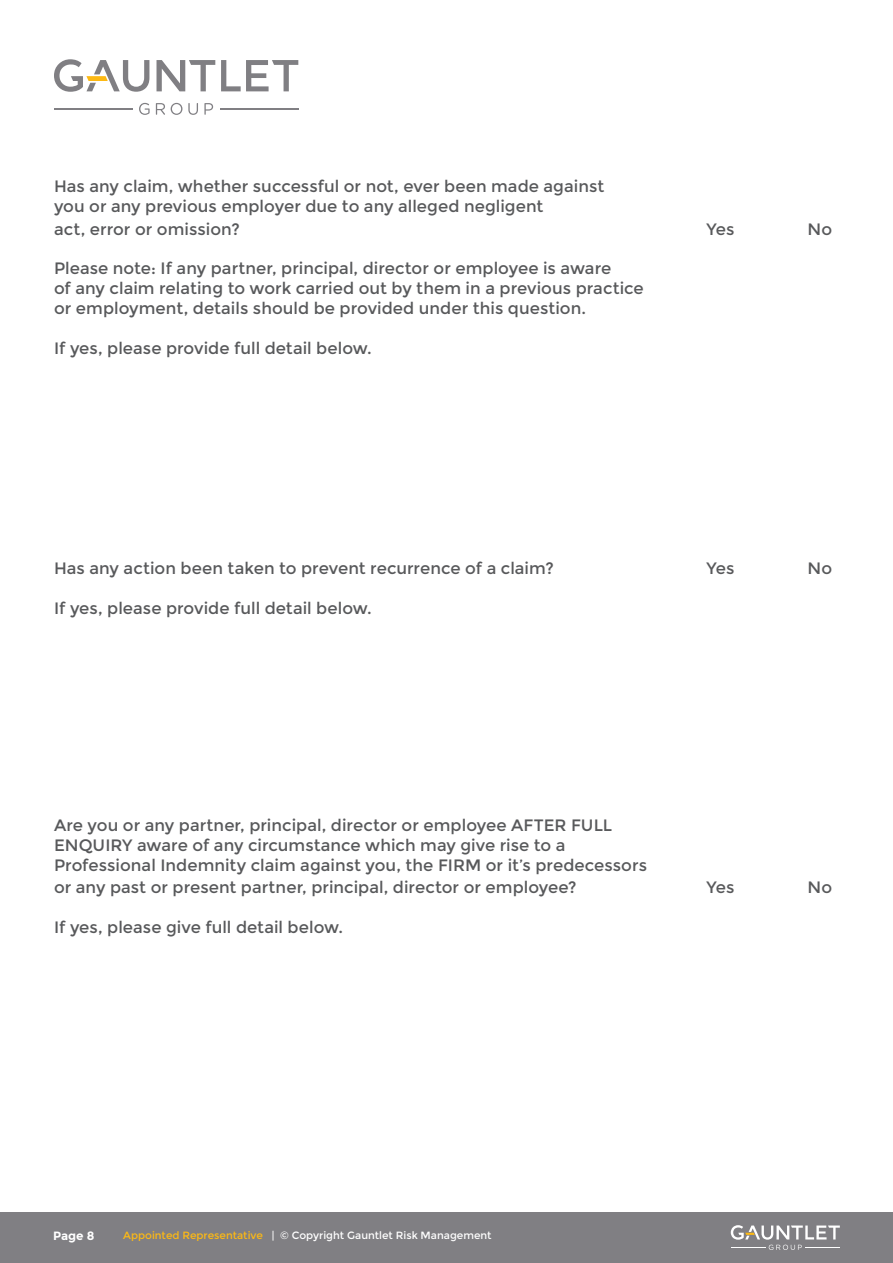
<style>
.page{position:relative;width:893px;height:1263px;background:#fff}
.page>*{position:absolute;margin:0;border:0;box-sizing:border-box;transform-origin:0 0}
.t1{font:16.5px/19.8px "Montserrat";letter-spacing:.005em;color:#58595b}
.t2{font:700 12px "Montserrat";color:#fff}
.t3{font:10.5px "Montserrat";color:#fff}
.s1{color:#fdb913}
</style>
<div class="page">
<div style="left:0;top:1212px;width:893px;height:51px;background:#807f83"></div>
<svg style="left:731px;top:1225px;width:109px;height:25px"></svg>
<hr style="left:54px;top:108px;width:78px;height:1px;background:#807f83">
<hr style="left:220px;top:108px;width:78px;height:1px;background:#807f83">
<svg style="left:157px;top:60px;width:58px;height:31px"></svg>
<svg style="left:221px;top:60px;width:77px;height:31px"></svg>
<svg style="left:54px;top:59px;width:95px;height:33px"></svg>
<svg style="left:139px;top:103px;width:11px;height:12px"></svg>
<svg style="left:156px;top:103px;width:9px;height:12px"></svg>
<svg style="left:171px;top:103px;width:11px;height:12px"></svg>
<svg style="left:188px;top:103px;width:10px;height:12px"></svg>
<svg style="left:204px;top:103px;width:9px;height:12px"></svg>
<p class="t1" style="left:54px;top:177px;width:552px">Has any claim, whether successful or not, ever been made against you or any previous employer due to any alleged negligent</p>
<p class="t1" style="left:54px;top:219px;width:187px">act, error or omission?</p>
<p class="t1" style="left:706px;top:219px;width:29px">Yes</p>
<p class="t1" style="left:807px;top:219px;width:26px">No</p>
<p class="t1" style="left:54px;top:259px;width:591px">Please note: If any partner, principal, director or employee is aware<br>of any claim relating to work carried out by them in a previous practice or employment, details should be provided under this question.</p>
<p class="t1" style="left:54px;top:338px;width:319px">If yes, please provide full detail below.</p>
<p class="t1" style="left:54px;top:558px;width:501px">Has any action been taken to prevent recurrence of a claim?</p>
<p class="t1" style="left:706px;top:558px;width:29px">Yes</p>
<p class="t1" style="left:807px;top:558px;width:26px">No</p>
<p class="t1" style="left:54px;top:598px;width:319px">If yes, please provide full detail below.</p>
<p class="t1" style="left:54px;top:816px;width:594px">Are you or any partner, principal, director or employee AFTER FULL<br>ENQUIRY aware of any circumstance which may give rise to a<br>Professional Indemnity claim against you, the FIRM or it’s predecessors</p>
<p class="t1" style="left:54px;top:878px;width:524px">or any past or present partner, principal, director or employee?</p>
<p class="t1" style="left:706px;top:878px;width:29px">Yes</p>
<p class="t1" style="left:807px;top:878px;width:26px">No</p>
<p class="t1" style="left:54px;top:917px;width:291px">If yes, please give full detail below.</p>
<p class="t2" style="left:53px;top:1228px;width:43px">Page 8</p>
<p class="t3" style="left:123px;top:1230px;width:370px"><span class="s1">Appointed Representative</span> | © Copyright Gauntlet Risk Management</p>
</div>
